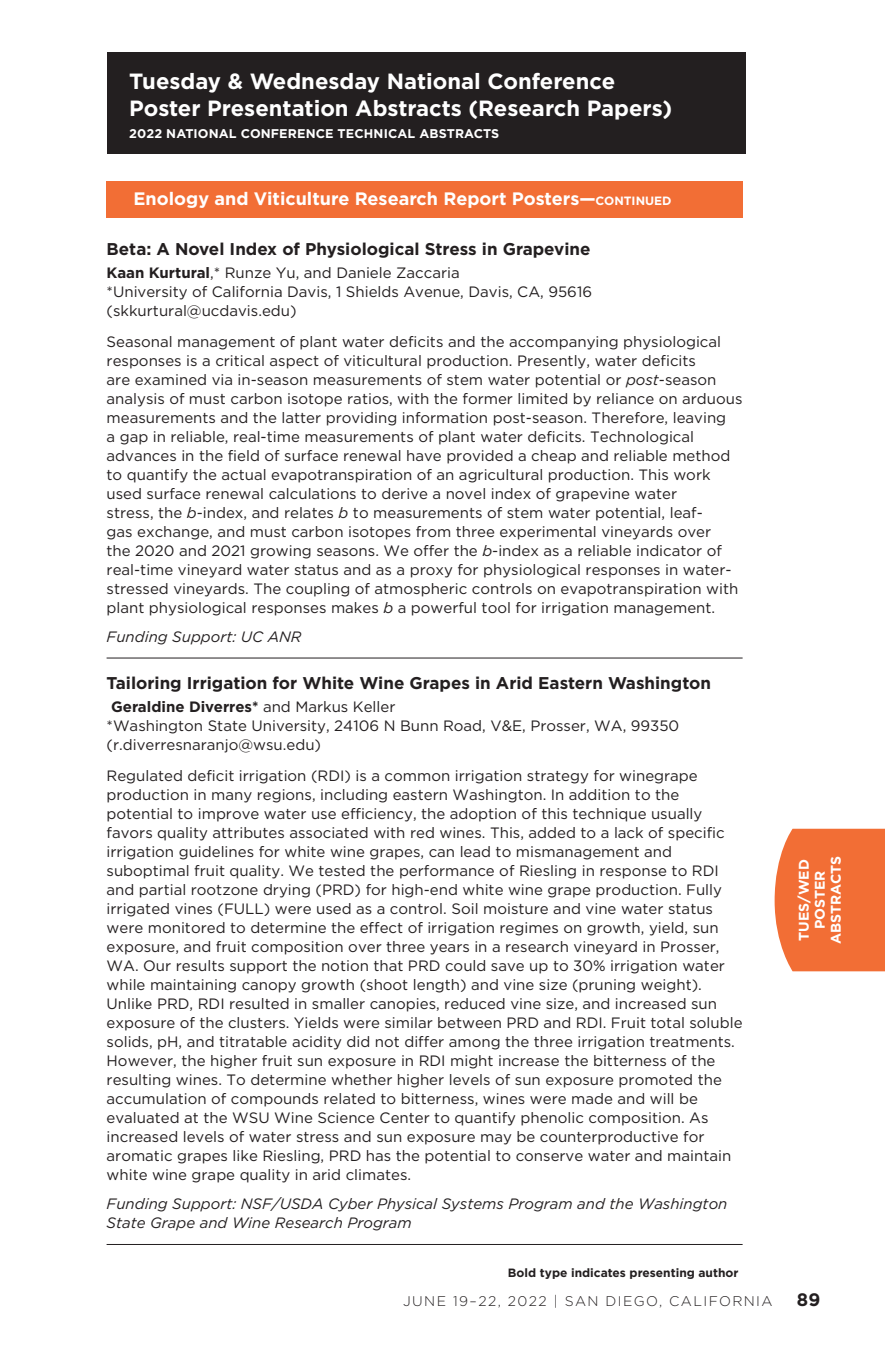
<style>
.page{position:relative;width:885px;height:1354px;background:#fff}
.page>*{position:absolute;margin:0;border:0;box-sizing:border-box;transform-origin:0 0}
.t1{font:700 22px/26.4px "Gotham HTF";color:#fff}
.t2{font:700 18px "Gotham HTF";color:#fff}
.t3{font:700 18px "Gotham HTF";color:#231f20}
.Title-1{font:700 17px "Gotham HTF";color:#231f20}
.body_text{font:15px/19px "Gotham HTF";color:#231f20}
.author-info_copy{font:15px/19px "Gotham HTF";color:#231f20}
.Funding{font:italic 15px/19px "Gotham HTF";color:#231f20}
.author-info{font:15px "Gotham HTF";color:#231f20}
.t4{font:300 14px "Gotham HTF";letter-spacing:.1em;color:#231f20}
.t5{font:700 14px/16px "Gotham HTF";color:#fff;text-align:center}
.t6{font:700 12.6px "Gotham HTF";letter-spacing:.01em;color:#fff}
.t7{font:700 12px "Gotham HTF";color:#231f20}
.s1{font-size:12px}
.s2{font-weight:700}
.s3{font-style:italic}
</style>
<div class="page">
<div style="left:107px;top:53px;width:639px;height:101px;background:#231f20"></div>
<div style="left:107px;top:182px;width:636px;height:36px;background:#f26e35"></div>
<hr style="left:107px;top:657px;width:636px;height:1px;background:#231f20">
<hr style="left:107px;top:1244px;width:636px;height:1px;background:#231f20">
<div style="left:775px;top:829px;width:110px;height:142px;background:#f26e35"></div>
<h1 class="t1" style="left:129px;top:68px;width:544px">Tuesday &amp; Wednesday National Conference<br>Poster Presentation Abstracts (Research Papers)</h1>
<p class="t6" style="left:129px;top:126px;width:372px">2022 NATIONAL CONFERENCE TECHNICAL ABSTRACTS</p>
<p class="t2" style="left:134px;top:188px;width:540px">Enology and Viticulture Research Report Posters—<span class="s1">CONTINUED</span></p>
<p class="Title-1" style="left:107px;top:239px;width:486px">Beta: A Novel Index of Physiological Stress in Grapevine</p>
<p class="author-info" style="left:107px;top:264px;width:355px"><span class="s2">Kaan Kurtural</span>,* Runze Yu, and Daniele Zaccaria</p>
<p class="author-info_copy" style="left:107px;top:282px;width:487px">*University of California Davis, 1 Shields Avenue, Davis, CA, 95616 (skkurtural@ucdavis.edu)</p>
<p class="body_text" style="left:107px;top:331px;width:637px">Seasonal management of plant water deficits and the accompanying physiological responses is a critical aspect of viticultural production. Presently, water deficits<br>are examined via in-season measurements of stem water potential or <span class="s3">post</span>-season analysis of must carbon isotope ratios, with the former limited by reliance on arduous measurements and the latter providing information post-season. Therefore, leaving<br>a gap in reliable, real-time measurements of plant water deficits. Technological advances in the field of surface renewal have provided a cheap and reliable method to quantify the actual evapotranspiration of an agricultural production. This work used surface renewal calculations to derive a novel index of grapevine water<br>stress, the <span class="s3">b</span>-index, and relates <span class="s3">b</span> to measurements of stem water potential, leaf-<br>gas exchange, and must carbon isotopes from three experimental vineyards over<br>the 2020 and 2021 growing seasons. We offer the <span class="s3">b</span>-index as a reliable indicator of real-time vineyard water status and as a proxy for physiological responses in water&shy;stressed vineyards. The coupling of atmospheric controls on evapotranspiration with plant physiological responses makes <span class="s3">b</span> a powerful tool for irrigation management.</p>
<p class="Funding" style="left:107px;top:627px;width:197px">Funding Support: UC ANR</p>
<p class="Title-1" style="left:107px;top:673px;width:606px">Tailoring Irrigation for White Wine Grapes in Arid Eastern Washington</p>
<p class="author-info_copy" style="left:107px;top:697px;width:574px;text-indent:4px"><span class="s2">Geraldine Diverres*</span> and Markus Keller<br>*Washington State University, 24106 N Bunn Road, V&amp;E, Prosser, WA, 99350 (r.diverresnaranjo@wsu.edu)</p>
<p class="body_text" style="left:107px;top:766px;width:637px">Regulated deficit irrigation (RDI) is a common irrigation strategy for winegrape production in many regions, including eastern Washington. In addition to the potential to improve water use efficiency, the adoption of this technique usually favors quality attributes associated with red wines. This, added to a lack of specific irrigation guidelines for white wine grapes, can lead to mismanagement and suboptimal fruit quality. We tested the performance of Riesling in response to RDI and partial rootzone drying (PRD) for high-end white wine grape production. Fully irrigated vines (FULL) were used as a control. Soil moisture and vine water status were monitored to determine the effect of irrigation regimes on growth, yield, sun exposure, and fruit composition over three years in a research vineyard in Prosser, WA. Our results support the notion that PRD could save up to 30% irrigation water while maintaining canopy growth (shoot length) and vine size (pruning weight).<br>Unlike PRD, RDI resulted in smaller canopies, reduced vine size, and increased sun exposure of the clusters. Yields were similar between PRD and RDI. Fruit total soluble solids, pH, and titratable acidity did not differ among the three irrigation treatments.<br>However, the higher fruit sun exposure in RDI might increase the bitterness of the resulting wines. To determine whether higher levels of sun exposure promoted the accumulation of compounds related to bitterness, wines were made and will be evaluated at the WSU Wine Science Center to quantify phenolic composition. As increased levels of water stress and sun exposure may be counterproductive for aromatic grapes like Riesling, PRD has the potential to conserve water and maintain white wine grape quality in arid climates.</p>
<p class="Funding" style="left:107px;top:1194px;width:622px">Funding Support: NSF/USDA Cyber Physical Systems Program and the Washington<br>State Grape and Wine Research Program</p>
<p class="t7" style="left:508px;top:1265px;width:232px">Bold type indicates presenting author</p>
<p class="t5" style="left:796px;top:944px;width:89px;rotate:-90deg">TUES/WED<br>POSTER<br>ABSTRACTS</p>
<p class="t4" style="left:403px;top:1294px;width:371px">JUNE 19–22, 2022 | SAN DIEGO, CALIFORNIA</p>
<p class="t3" style="left:797px;top:1289px;width:25px">89</p>
</div>
